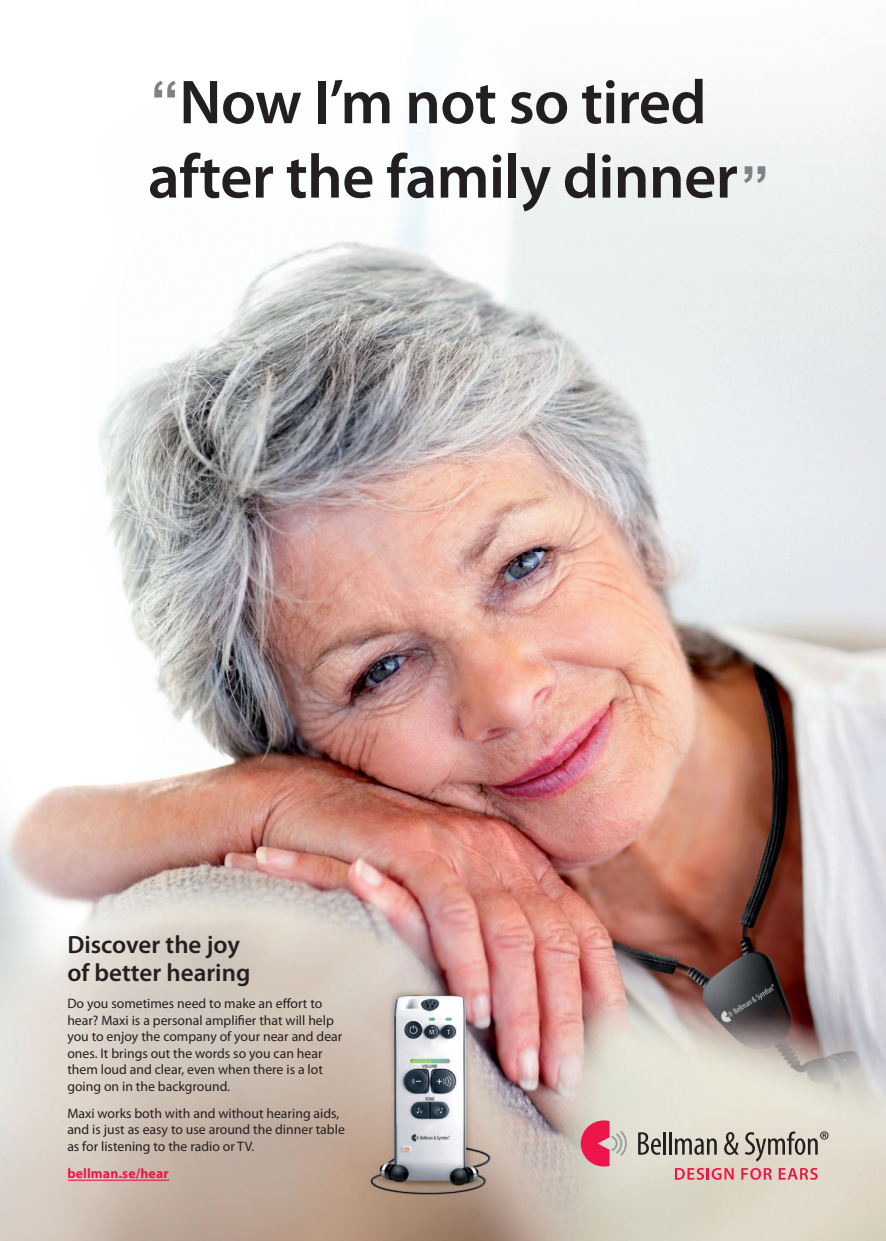
<style>
.page{position:relative;width:886px;height:1241px;background:#fff}
.page>*{position:absolute;margin:0;border:0;box-sizing:border-box;transform-origin:0 0}
.t1{font:600 62.5px "Myriad Pro";letter-spacing:-.01em;color:#231f20}
.t2{font:700 56.25px "Arial";color:#808285}
.t3{font:600 25px "Myriad Pro";color:#231f20}
.t4{font:13.75px/16.5px "Myriad Pro";color:#231f20}
.t5{font:700 13.75px "Myriad Pro";letter-spacing:.01em;color:#ed164b}
</style>
<div class="page">
<img style="left:0;top:92px;width:886px;height:1148px">
<svg style="left:638px;top:1131px;width:23px;height:23px"></svg>
<hr style="left:663px;top:1131px;width:3px;height:23px;background:#231f20">
<hr style="left:669px;top:1131px;width:3px;height:23px;background:#231f20">
<svg style="left:675px;top:1138px;width:42px;height:16px"></svg>
<svg style="left:724px;top:1131px;width:15px;height:23px"></svg>
<svg style="left:581px;top:1120px;width:46px;height:46px;background:#df788b"></svg>
<svg style="left:745px;top:1131px;width:83px;height:30px;background:#b5aea3"></svg>
<svg style="left:675px;top:1167px;width:58px;height:12px"></svg>
<svg style="left:741px;top:1167px;width:31px;height:12px"></svg>
<svg style="left:779px;top:1167px;width:39px;height:12px"></svg>
<hr style="left:68px;top:1179px;width:101px;height:1px;background:#ed164b">
<p class="t1" style="left:179px;top:62px;width:529px">Now I’m not so tired</p>
<p class="t1" style="left:148px;top:137px;width:591px">after the family dinner</p>
<p class="t2" style="left:151px;top:64px;width:30px">“</p>
<p class="t2" style="left:741px;top:149px;width:30px">”</p>
<p class="t3" style="left:67px;top:928px;width:174px">Discover the joy</p>
<p class="t3" style="left:67px;top:956px;width:184px">of better hearing</p>
<p class="t4" style="left:67px;top:994px;width:277px">Do you sometimes need to make an effort to hear? Maxi is a personal amplifier that will help you to enjoy the company of your near and dear ones. It brings out the words so you can hear them loud and clear, even when there is a lot going on in the background.</p>
<p class="t4" style="left:67px;top:1104px;width:279px">Maxi works both with and without hearing aids, and is just as easy to use around the dinner table as for listening to the radio or TV.</p>
<p class="t5" style="left:67px;top:1163px;width:103px">bellman.se/hear</p>
</div>
